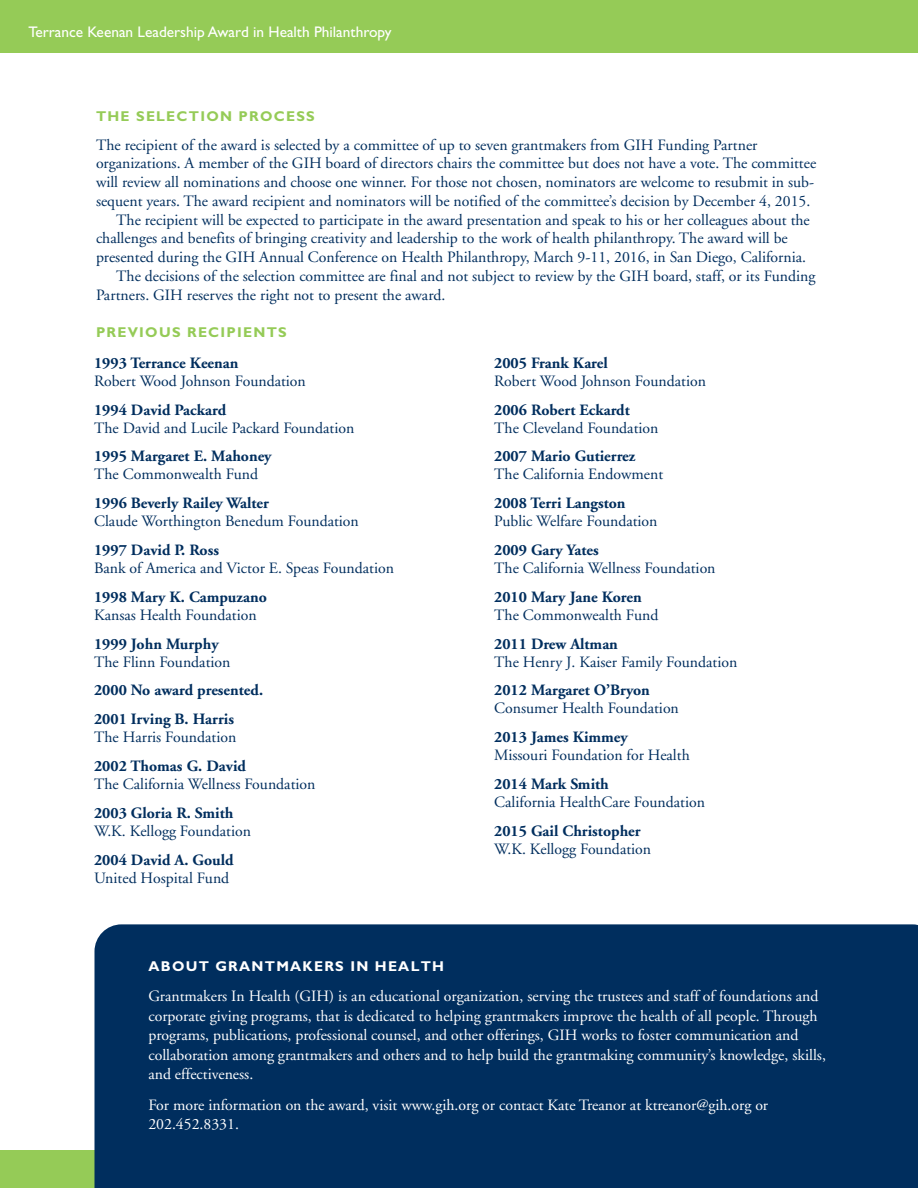
<style>
.page{position:relative;width:918px;height:1188px;background:#fff}
.page>*{position:absolute;margin:0;border:0;box-sizing:border-box;transform-origin:0 0}
.t1{font:15.75px "Adobe Garamond";color:#002e5e}
.t2{font:15.75px/19.5px "Adobe Garamond";color:#fff}
.t3{font:700 15.75px/28.8px "Adobe Garamond";color:#002e5e}
.t4{font:15.3px "Gill Sans";color:#fff}
.t5{font:700 14.25px "Gill Sans";letter-spacing:.09em;color:#95cb57}
.t6{font:700 14.25px "Gill Sans";letter-spacing:.09em;color:#fff}
</style>
<div class="page">
<div style="left:0;top:0;width:918px;height:52px;background:#95cb57"></div>
<div style="left:0;top:1151px;width:918px;height:37px;background:#95cb57"></div>
<div style="left:94px;top:924px;width:824px;height:263px;background:#002e5e"></div>
<hr style="left:0;top:1187px;width:918px;height:1px;background:#fff">
<p class="t4" style="left:28px;top:27px;width:364px">Terrance Keenan Leadership Award in Health Philanthropy</p>
<p class="t5" style="left:96px;top:111px;width:220px">THE SELECTION PROCESS</p>
<p class="t1" style="left:96px;top:138px;width:663px">The recipient of the award is selected by a committee of up to seven grantmakers from GIH Funding Partner</p>
<p class="t1" style="left:96px;top:157px;width:722px">organizations. A member of the GIH board of directors chairs the committee but does not have a vote. The committee</p>
<p class="t1" style="left:96px;top:176px;width:720px">will review all nominations and choose one winner. For those not chosen, nominators are welcome to resubmit in sub-</p>
<p class="t1" style="left:96px;top:195px;width:716px">sequent years. The award recipient and nominators will be notified of the committee’s decision by December 4, 2015.</p>
<p class="t1" style="left:116px;top:213px;width:695px">The recipient will be expected to participate in the award presentation and speak to his or her colleagues about the</p>
<p class="t1" style="left:96px;top:232px;width:693px">challenges and benefits of bringing creativity and leadership to the work of health philanthropy. The award will be</p>
<p class="t1" style="left:96px;top:251px;width:712px">presented during the GIH Annual Conference on Health Philanthropy, March 9-11, 2016, in San Diego, California.</p>
<p class="t1" style="left:116px;top:270px;width:701px">The decisions of the selection committee are final and not subject to review by the GIH board, staff, or its Funding</p>
<p class="t1" style="left:96px;top:288px;width:351px">Partners. GIH reserves the right not to present the award.</p>
<p class="t5" style="left:96px;top:327px;width:192px">PREVIOUS RECIPIENTS</p>
<p class="t3" style="left:94px;top:350px;width:146px">1993 Terrance Keenan</p>
<p class="t1" style="left:94px;top:374px;width:213px">Robert Wood Johnson Foundation</p>
<p class="t3" style="left:94px;top:397px;width:134px">1994 David Packard</p>
<p class="t1" style="left:94px;top:421px;width:262px">The David and Lucile Packard Foundation</p>
<p class="t3" style="left:94px;top:443px;width:179px">1995 Margaret E. Mahoney</p>
<p class="t1" style="left:94px;top:468px;width:166px">The Commonwealth Fund</p>
<p class="t3" style="left:94px;top:490px;width:176px">1996 Beverly Railey Walter</p>
<p class="t1" style="left:94px;top:515px;width:266px">Claude Worthington Benedum Foundation</p>
<p class="t3" style="left:94px;top:537px;width:126px">1997 David P. Ross</p>
<p class="t1" style="left:94px;top:562px;width:301px">Bank of America and Victor E. Speas Foundation</p>
<p class="t3" style="left:94px;top:584px;width:174px">1998 Mary K. Campuzano</p>
<p class="t1" style="left:94px;top:608px;width:164px">Kansas Health Foundation</p>
<p class="t3" style="left:94px;top:631px;width:126px">1999 John Murphy</p>
<p class="t1" style="left:94px;top:655px;width:138px">The Flinn Foundation</p>
<p class="t3" style="left:94px;top:677px;width:170px">2000 No award presented.<br>2001 Irving B. Harris</p>
<p class="t1" style="left:94px;top:731px;width:144px">The Harris Foundation</p>
<p class="t3" style="left:94px;top:753px;width:153px">2002 Thomas G. David</p>
<p class="t1" style="left:94px;top:778px;width:223px">The California Wellness Foundation</p>
<p class="t3" style="left:94px;top:800px;width:141px">2003 Gloria R. Smith</p>
<p class="t1" style="left:94px;top:824px;width:158px">W.K. Kellogg Foundation</p>
<p class="t3" style="left:94px;top:847px;width:141px">2004 David A. Gould</p>
<p class="t1" style="left:94px;top:871px;width:137px">United Hospital Fund</p>
<p class="t3" style="left:494px;top:350px;width:115px">2005 Frank Karel</p>
<p class="t1" style="left:494px;top:374px;width:213px">Robert Wood Johnson Foundation</p>
<p class="t3" style="left:494px;top:397px;width:137px">2006 Robert Eckardt</p>
<p class="t1" style="left:494px;top:421px;width:166px">The Cleveland Foundation</p>
<p class="t3" style="left:494px;top:443px;width:143px">2007 Mario Gutierrez</p>
<p class="t1" style="left:494px;top:468px;width:170px">The California Endowment</p>
<p class="t3" style="left:494px;top:490px;width:133px">2008 Terri Langston</p>
<p class="t1" style="left:494px;top:515px;width:165px">Public Welfare Foundation</p>
<p class="t3" style="left:494px;top:537px;width:106px">2009 Gary Yates</p>
<p class="t1" style="left:494px;top:562px;width:223px">The California Wellness Foundation</p>
<p class="t3" style="left:494px;top:584px;width:149px">2010 Mary Jane Koren</p>
<p class="t1" style="left:494px;top:608px;width:166px">The Commonwealth Fund</p>
<p class="t3" style="left:494px;top:631px;width:125px">2011 Drew Altman</p>
<p class="t1" style="left:494px;top:655px;width:245px">The Henry J. Kaiser Family Foundation</p>
<p class="t3" style="left:494px;top:677px;width:157px">2012 Margaret O’Bryon</p>
<p class="t1" style="left:494px;top:702px;width:186px">Consumer Health Foundation</p>
<p class="t3" style="left:494px;top:724px;width:135px">2013 James Kimmey</p>
<p class="t1" style="left:494px;top:749px;width:197px">Missouri Foundation for Health</p>
<p class="t3" style="left:494px;top:771px;width:116px">2014 Mark Smith</p>
<p class="t1" style="left:494px;top:796px;width:212px">California HealthCare Foundation</p>
<p class="t3" style="left:494px;top:818px;width:148px">2015 Gail Christopher</p>
<p class="t1" style="left:494px;top:842px;width:158px">W.K. Kellogg Foundation</p>
<p class="t6" style="left:148px;top:961px;width:297px">ABOUT GRANTMAKERS IN HEALTH</p>
<p class="t2" style="left:148px;top:988px;width:679px">Grantmakers In Health (GIH) is an educational organization, serving the trustees and staff of foundations and corporate giving programs, that is dedicated to helping grantmakers improve the health of all people. Through programs, publications, professional counsel, and other offerings, GIH works to foster communication and collaboration among grantmakers and others and to help build the grantmaking community’s knowledge, skills, and effectiveness.</p>
<p class="t2" style="left:148px;top:1096px;width:621px">For more information on the award, visit www.gih.org or contact Kate Treanor at ktreanor@gih.org or<br>202.452.8331.</p>
</div>
